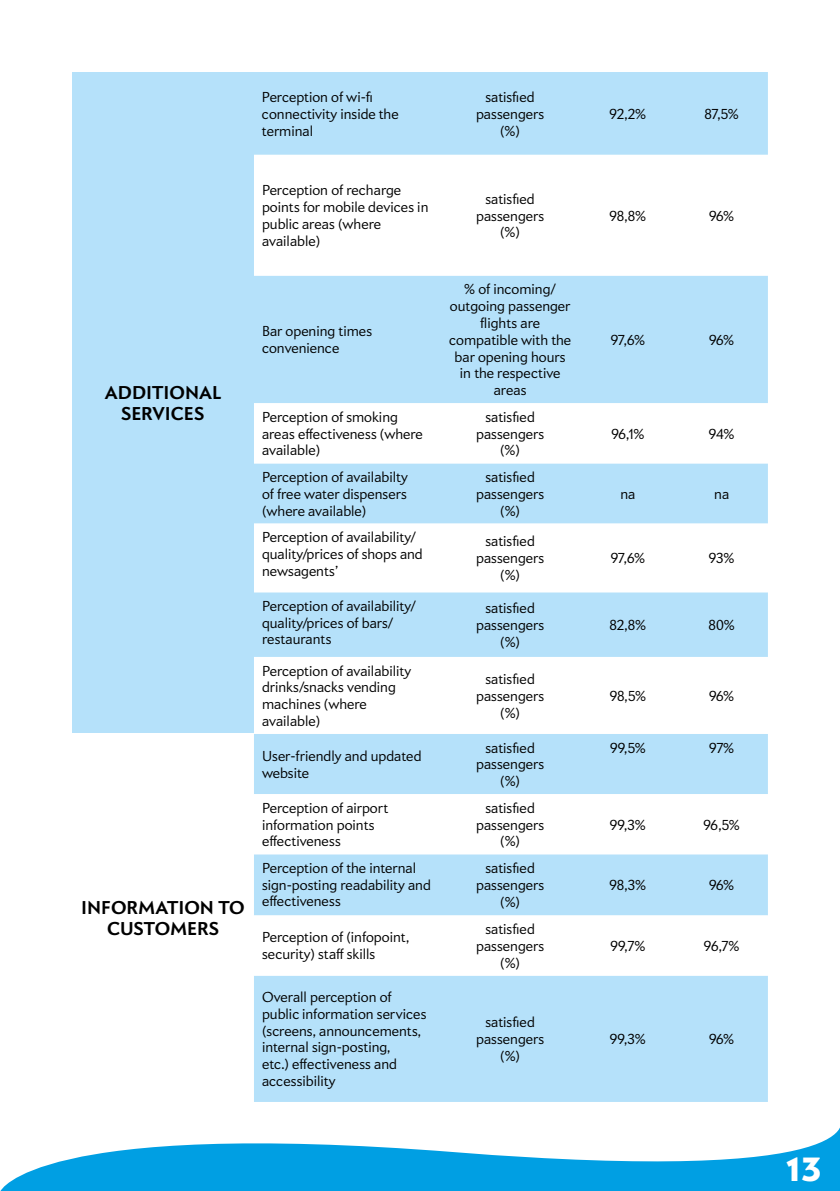
<style>
.page{position:relative;width:840px;height:1191px;background:#fff}
.page>*{position:absolute;margin:0;border:0;box-sizing:border-box;transform-origin:0 0}
.t1{font:900 36px "Transat Text";color:#fff}
.t2{font:700 18px/21.6px "Apres";color:#000;text-align:center}
.t3{font:300 14px/16.8px "Apres";color:#000;text-align:center}
</style>
<div class="page">
<svg style="left:0;top:1129px;width:839px;height:62px;fill:#009fe3"></svg>
<div style="left:72px;top:72px;width:182px;height:661px;background:#b5e1fa"></div>
<div style="left:254px;top:72px;width:513px;height:1030px;background:#b5e1fa"></div>
<svg style="left:254px;top:155px;width:513px;height:820px"></svg>
<p class="t3" style="left:262px;top:88px;width:138px;text-align:left">Perception of wi-fi connectivity inside the terminal</p>
<p class="t3" style="left:475px;top:88px;width:70px">satisfied passengers (%)</p>
<p class="t3" style="left:609px;top:105px;width:38px">92,2%</p>
<p class="t3" style="left:704px;top:105px;width:36px">87,5%</p>
<p class="t2" style="left:105px;top:381px;width:117px">ADDITIONAL<br>SERVICES</p>
<p class="t2" style="left:81px;top:896px;width:165px">INFORMATION TO<br>CUSTOMERS</p>
<p class="t3" style="left:262px;top:182px;width:168px;text-align:left">Perception of recharge points for mobile devices in public areas (where available)</p>
<p class="t3" style="left:476px;top:190px;width:70px">satisfied passengers (%)</p>
<p class="t3" style="left:262px;top:323px;width:112px;text-align:left">Bar opening times convenience</p>
<p class="t3" style="left:449px;top:281px;width:123px">% of incoming/ outgoing passenger flights are compatible with the bar opening hours in the respective areas</p>
<p class="t3" style="left:262px;top:408px;width:162px;text-align:left">Perception of smoking areas effectiveness (where available)</p>
<p class="t3" style="left:476px;top:408px;width:70px">satisfied passengers (%)</p>
<p class="t3" style="left:262px;top:468px;width:147px;text-align:justify">Perception of availabilty of free water dispensers (where available)</p>
<p class="t3" style="left:476px;top:468px;width:70px">satisfied passengers (%)</p>
<p class="t3" style="left:262px;top:528px;width:162px;text-align:left">Perception of availability/ quality/prices of shops and newsagents’</p>
<p class="t3" style="left:476px;top:533px;width:70px">satisfied passengers (%)</p>
<p class="t3" style="left:262px;top:597px;width:155px;text-align:left">Perception of availability/ quality/prices of bars/ restaurants</p>
<p class="t3" style="left:476px;top:599px;width:70px">satisfied passengers (%)</p>
<p class="t3" style="left:262px;top:662px;width:151px;text-align:left">Perception of availability drinks/snacks vending machines (where available)</p>
<p class="t3" style="left:476px;top:670px;width:70px">satisfied passengers (%)</p>
<p class="t3" style="left:609px;top:207px;width:38px">98,8%</p>
<p class="t3" style="left:708px;top:207px;width:26px">96%</p>
<p class="t3" style="left:610px;top:331px;width:36px">97,6%</p>
<p class="t3" style="left:708px;top:331px;width:26px">96%</p>
<p class="t3" style="left:611px;top:425px;width:34px">96,1%</p>
<p class="t3" style="left:708px;top:425px;width:27px">94%</p>
<p class="t3" style="left:620px;top:485px;width:17px">na</p>
<p class="t3" style="left:713px;top:485px;width:17px">na</p>
<p class="t3" style="left:610px;top:549px;width:36px">97,6%</p>
<p class="t3" style="left:708px;top:549px;width:27px">93%</p>
<p class="t3" style="left:609px;top:616px;width:38px">82,8%</p>
<p class="t3" style="left:708px;top:616px;width:28px">80%</p>
<p class="t3" style="left:609px;top:687px;width:38px">98,5%</p>
<p class="t3" style="left:708px;top:687px;width:26px">96%</p>
<p class="t3" style="left:262px;top:747px;width:161px;text-align:left">User-friendly and updated website</p>
<p class="t3" style="left:476px;top:739px;width:70px">satisfied passengers (%)</p>
<p class="t3" style="left:609px;top:739px;width:37px">99,5%</p>
<p class="t3" style="left:708px;top:739px;width:27px">97%</p>
<p class="t3" style="left:262px;top:799px;width:127px;text-align:left">Perception of airport information points effectiveness</p>
<p class="t3" style="left:476px;top:799px;width:70px">satisfied passengers (%)</p>
<p class="t3" style="left:609px;top:816px;width:37px">99,3%</p>
<p class="t3" style="left:703px;top:816px;width:38px">96,5%</p>
<p class="t3" style="left:262px;top:859px;width:170px;text-align:left">Perception of the internal sign-posting readability and effectiveness</p>
<p class="t3" style="left:476px;top:859px;width:70px">satisfied passengers (%)</p>
<p class="t3" style="left:262px;top:929px;width:148px;text-align:left">Perception of (infopoint, security) staff skills</p>
<p class="t3" style="left:476px;top:920px;width:70px">satisfied passengers (%)</p>
<p class="t3" style="left:262px;top:988px;width:166px;text-align:left">Overall perception of public information services (screens, announcements, internal sign-posting,<br>etc.) effectiveness and accessibility</p>
<p class="t3" style="left:476px;top:1013px;width:70px">satisfied passengers (%)</p>
<p class="t3" style="left:609px;top:876px;width:38px">98,3%</p>
<p class="t3" style="left:708px;top:876px;width:26px">96%</p>
<p class="t3" style="left:610px;top:937px;width:36px">99,7%</p>
<p class="t3" style="left:703px;top:937px;width:37px">96,7%</p>
<p class="t3" style="left:609px;top:1030px;width:37px">99,3%</p>
<p class="t3" style="left:708px;top:1030px;width:26px">96%</p>
<h1 class="t1" style="left:785px;top:1146px;width:38px">13</h1>
</div>
